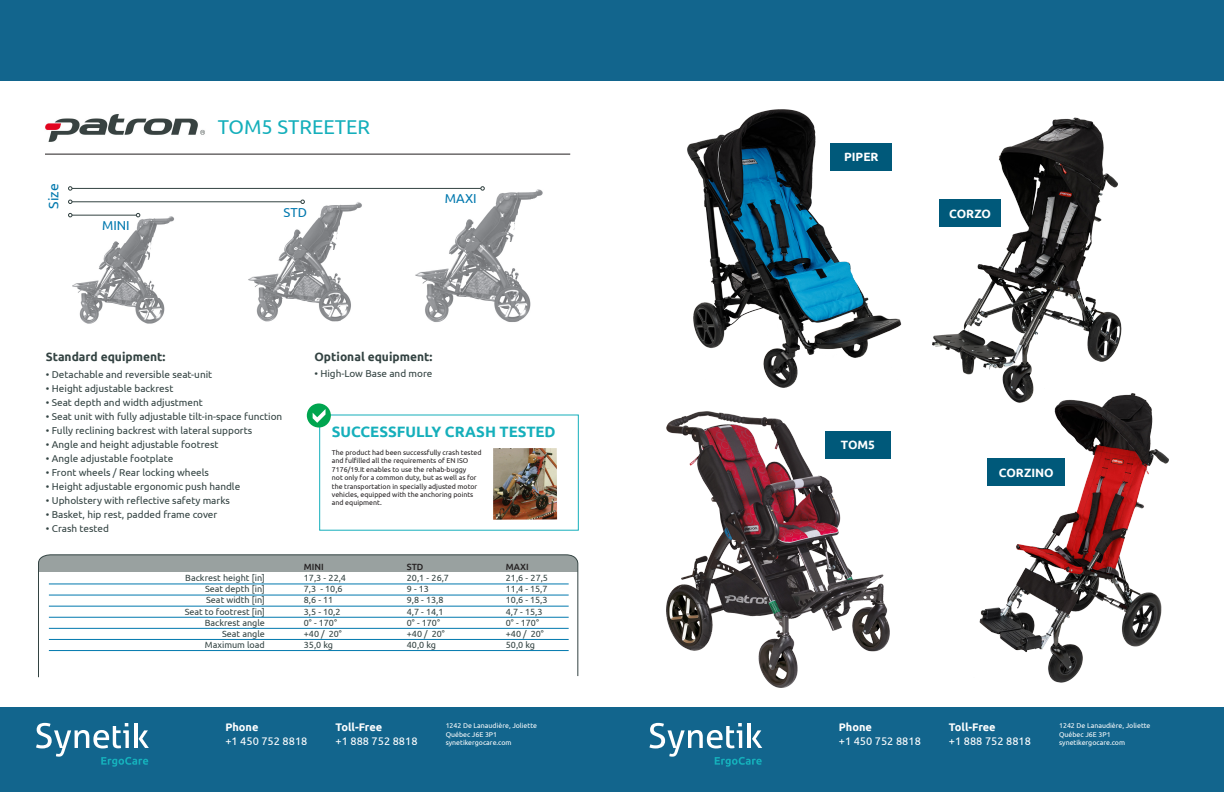
<style>
.page{position:relative;width:1224px;height:792px;background:#fff}
.page>*{position:absolute;margin:0;border:0;box-sizing:border-box;transform-origin:0 0}
.t1{font:20px "Ubuntu";color:#15afbb}
.t2{font:700 15px "Ubuntu";color:#15afbb}
.t3{font:13.9px "Ubuntu";color:#0078ae}
.t4{font:12.9px "Ubuntu";color:#0078ae}
.t5{font:700 12px "Ubuntu";color:#334342}
.t6{font:700 12px "Ubuntu";color:#fff}
.t7{font:11px "Ubuntu";color:#fff}
.t8{font:700 11px "Ubuntu";color:#fff}
.t9{font:10px "Ubuntu";color:#334342}
.Plain_Text{font:9px "Ubuntu";color:#334342}
.Plain_Text-2{font:500 9px "Ubuntu";color:#231f20}
.t10{font:7px/8.4px "Ubuntu";color:#231f20}
.t11{font:7px "Ubuntu";color:#fff}
</style>
<div class="page">
<hr style="left:45px;top:154px;width:525px;height:1px;background:#231f20">
<div style="left:0;top:708px;width:1224px;height:84px;background:#12658d"></div>
<svg style="left:36px;top:723px;width:113px;height:44px"></svg>
<svg style="left:649px;top:723px;width:113px;height:44px"></svg>
<div style="left:0;top:0;width:1224px;height:81px;background:#12658d"></div>
<img style="left:72px;top:216px;width:102px;height:108px">
<img style="left:248px;top:202px;width:114px;height:120px">
<img style="left:415px;top:189px;width:128px;height:133px">
<hr style="left:72px;top:215px;width:64px;height:1px;background:#334342">
<svg style="left:68px;top:213px;width:4px;height:4px"></svg>
<svg style="left:136px;top:213px;width:4px;height:4px"></svg>
<hr style="left:72px;top:188px;width:409px;height:1px;background:#334342">
<svg style="left:68px;top:186px;width:4px;height:5px"></svg>
<svg style="left:480px;top:186px;width:5px;height:5px"></svg>
<hr style="left:72px;top:201px;width:229px;height:1px;background:#334342">
<svg style="left:68px;top:200px;width:4px;height:4px"></svg>
<svg style="left:300px;top:200px;width:5px;height:4px"></svg>
<svg style="left:38px;top:554px;width:541px;height:124px"></svg>
<hr style="left:49px;top:595px;width:520px;height:1px;background:#0078ae">
<hr style="left:49px;top:606px;width:520px;height:1px;background:#0078ae">
<hr style="left:49px;top:617px;width:520px;height:1px;background:#0078ae">
<hr style="left:49px;top:628px;width:520px;height:1px;background:#0078ae">
<hr style="left:49px;top:639px;width:520px;height:1px;background:#0078ae">
<hr style="left:49px;top:650px;width:520px;height:1px;background:#0078ae">
<hr style="left:49px;top:584px;width:520px;height:1px;background:#0078ae">
<div style="left:319px;top:414px;width:260px;height:117px;background:#fff;border:1px solid #15afbb"></div>
<img style="left:493px;top:448px;width:64px;height:72px">
<img style="left:45px;top:114px;width:160px;height:28px">
<div style="left:307px;top:403px;width:24px;height:25px;background:#00a54f;border-radius:50%"></div>
<svg style="left:313px;top:409px;width:13px;height:14px"></svg>
<img style="left:687px;top:109px;width:215px;height:279px">
<img style="left:666px;top:412px;width:224px;height:275px">
<img style="left:932px;top:117px;width:190px;height:267px">
<img style="left:979px;top:384px;width:190px;height:299px">
<div style="left:831px;top:143px;width:61px;height:27px;background:#00597a"></div>
<div style="left:939px;top:200px;width:62px;height:27px;background:#00597a"></div>
<div style="left:988px;top:458px;width:77px;height:27px;background:#00597a"></div>
<div style="left:825px;top:431px;width:66px;height:27px;background:#00597a"></div>
<p class="t3" style="left:45px;top:209px;width:27px;rotate:-90deg">Size</p>
<p class="t4" style="left:102px;top:217px;width:29px">MINI</p>
<p class="t1" style="left:218px;top:115px;width:154px">TOM5 STREETER</p>
<p class="t4" style="left:284px;top:204px;width:25px">STD</p>
<p class="t4" style="left:445px;top:190px;width:33px">MAXI</p>
<p class="t5" style="left:46px;top:350px;width:121px">Standard equipment:</p>
<p class="t9" style="left:46px;top:369px;width:168px">• Detachable and reversible seat-unit</p>
<p class="t9" style="left:46px;top:383px;width:129px">• Height adjustable backrest</p>
<p class="t9" style="left:46px;top:397px;width:158px">• Seat depth and width adjustment</p>
<p class="t9" style="left:46px;top:411px;width:238px">• Seat unit with fully adjustable tilt-in-space function</p>
<p class="t9" style="left:46px;top:425px;width:208px">• Fully reclining backrest with lateral supports</p>
<p class="t9" style="left:46px;top:439px;width:174px">• Angle and height adjustable footrest</p>
<p class="t9" style="left:46px;top:453px;width:129px">• Angle adjustable footplate</p>
<p class="t9" style="left:46px;top:467px;width:165px">• Front wheels / Rear locking wheels</p>
<p class="t9" style="left:46px;top:481px;width:196px">• Height adjustable ergonomic push handle</p>
<p class="t9" style="left:46px;top:495px;width:186px">• Upholstery with reflective safety marks</p>
<p class="t9" style="left:46px;top:509px;width:173px">• Basket, hip rest, padded frame cover</p>
<p class="t9" style="left:46px;top:523px;width:65px">• Crash tested</p>
<p class="t5" style="left:315px;top:350px;width:120px">Optional equipment:</p>
<p class="t9" style="left:315px;top:368px;width:120px">• High-Low Base and more</p>
<p class="t2" style="left:332px;top:423px;width:225px">SUCCESSFULLY CRASH TESTED</p>
<p class="t10" style="left:332px;top:448px;width:151px">The product had been successfully crash tested and fulfilled all the requirements of EN ISO 7176/19.It enables to use the rehab-buggy<br>not only for a common duty, but as well as for the transportation in specially adjusted motor vehicles, equipped with the anchoring points and equipment.</p>
<p class="Plain_Text-2" style="left:304px;top:561px;width:21px">MINI</p>
<p class="Plain_Text-2" style="left:407px;top:561px;width:18px">STD</p>
<p class="Plain_Text-2" style="left:506px;top:561px;width:24px">MAXI</p>
<p class="Plain_Text" style="left:185px;top:573px;width:81px">Backrest height [in]</p>
<p class="Plain_Text" style="left:304px;top:573px;width:44px">17,3 - 22,4</p>
<p class="Plain_Text" style="left:407px;top:573px;width:44px">20,1 - 26,7</p>
<p class="Plain_Text" style="left:506px;top:573px;width:44px">21,6 - 27,5</p>
<p class="Plain_Text" style="left:205px;top:584px;width:61px">Seat depth [in]</p>
<p class="Plain_Text" style="left:304px;top:584px;width:40px">7,3 - 10,6</p>
<p class="Plain_Text" style="left:407px;top:584px;width:24px">9 - 13</p>
<p class="Plain_Text" style="left:506px;top:584px;width:43px">11,4 - 15,7</p>
<p class="Plain_Text" style="left:206px;top:595px;width:60px">Seat width [in]</p>
<p class="Plain_Text" style="left:304px;top:595px;width:31px">8,6 - 11</p>
<p class="Plain_Text" style="left:407px;top:595px;width:38px">9,8 - 13,8</p>
<p class="Plain_Text" style="left:506px;top:595px;width:43px">10,6 - 15,3</p>
<p class="Plain_Text" style="left:185px;top:606px;width:82px">Seat to footrest [in]</p>
<p class="Plain_Text" style="left:304px;top:606px;width:38px">3,5 - 10,2</p>
<p class="Plain_Text" style="left:407px;top:606px;width:38px">4,7 - 14,1</p>
<p class="Plain_Text" style="left:506px;top:606px;width:38px">4,7 - 15,3</p>
<p class="Plain_Text" style="left:205px;top:617px;width:62px">Backrest angle</p>
<p class="Plain_Text" style="left:304px;top:617px;width:35px">0° - 170°</p>
<p class="Plain_Text" style="left:407px;top:617px;width:35px">0° - 170°</p>
<p class="Plain_Text" style="left:506px;top:617px;width:35px">0° - 170°</p>
<p class="Plain_Text" style="left:222px;top:628px;width:44px">Seat angle</p>
<p class="Plain_Text" style="left:304px;top:628px;width:40px">+40 / 20°</p>
<p class="Plain_Text" style="left:407px;top:628px;width:40px">+40 / 20°</p>
<p class="Plain_Text" style="left:506px;top:628px;width:40px">+40 / 20°</p>
<p class="Plain_Text" style="left:205px;top:639px;width:61px">Maximum load</p>
<p class="Plain_Text" style="left:304px;top:639px;width:31px">35,0 kg</p>
<p class="Plain_Text" style="left:407px;top:639px;width:31px">40,0 kg</p>
<p class="Plain_Text" style="left:506px;top:639px;width:31px">50,0 kg</p>
<p class="t8" style="left:225px;top:721px;width:35px">Phone</p>
<p class="t7" style="left:225px;top:734px;width:84px">+1 450 752 8818</p>
<p class="t8" style="left:336px;top:721px;width:48px">Toll-Free</p>
<p class="t7" style="left:336px;top:734px;width:84px">+1 888 752 8818</p>
<p class="t11" style="left:446px;top:722px;width:93px">1242 De Lanaudière, Joliette</p>
<p class="t11" style="left:446px;top:730px;width:53px">Québec J6E 3P1</p>
<p class="t11" style="left:446px;top:738px;width:67px">synetikergocare.com</p>
<p class="t6" style="left:844px;top:150px;width:36px">PIPER</p>
<p class="t6" style="left:949px;top:206px;width:43px">CORZO</p>
<p class="t6" style="left:841px;top:438px;width:36px">TOM5</p>
<p class="t6" style="left:999px;top:465px;width:56px">CORZINO</p>
<p class="t8" style="left:839px;top:721px;width:35px">Phone</p>
<p class="t7" style="left:839px;top:734px;width:84px">+1 450 752 8818</p>
<p class="t8" style="left:949px;top:721px;width:48px">Toll-Free</p>
<p class="t7" style="left:949px;top:734px;width:84px">+1 888 752 8818</p>
<p class="t11" style="left:1059px;top:722px;width:93px">1242 De Lanaudière, Joliette</p>
<p class="t11" style="left:1059px;top:730px;width:53px">Québec J6E 3P1</p>
<p class="t11" style="left:1059px;top:738px;width:67px">synetikergocare.com</p>
</div>
